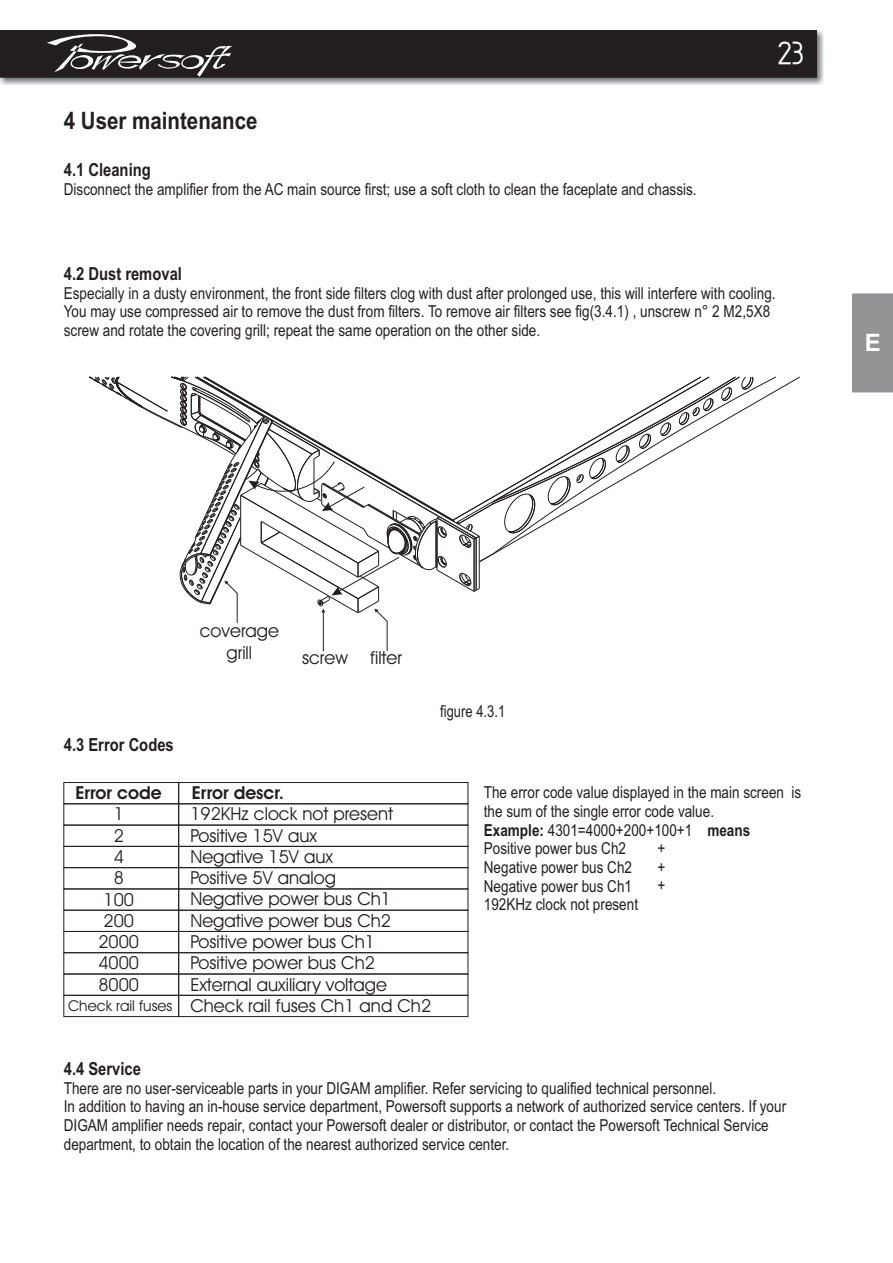
<style>
.page{position:relative;width:893px;height:1263px;background:#fff}
.page>*{position:absolute;margin:0;border:0;box-sizing:border-box;transform-origin:0 0}
.t1{font:700 36px "Solid Edge ISO";color:#fff}
.t2{font:700 24px "Arial Narrow";color:#231f20;scale:1.04 1}
.t3{font:700 24px "Arial";color:#fff}
.t4{font:18px/21.6px "Avant Garde Bk BT";color:#231f20;text-align:center}
.t5{font:700 18px "Arial Narrow";color:#231f20}
.t6{font:700 18px "Avant Garde Bk BT";color:#231f20}
.t7{font:16.5px/18.8px "Arial Narrow";color:#231f20}
.t8{font:16.5px "Arial Narrow";color:#231f20;scale:.96 1}
.t9{font:700 16.5px "Arial Narrow";color:#231f20}
.s1{font-size:15px}
.s2{font-weight:700}
</style>
<div class="page">
<svg style="left:89px;top:377px;width:663px;height:274px"></svg>
<img style="left:0;top:30px;width:823px;height:55px">
<div style="left:0;top:30px;width:816px;height:47px;background:#231f20"></div>
<svg style="left:47px;top:34px;width:185px;height:43px"></svg>
<div style="left:852px;top:293px;width:40px;height:99px;background:#929495"></div>
<div style="left:64px;top:782px;width:115px;height:22px;border:1px solid #231f20"></div>
<div style="left:178px;top:782px;width:290px;height:22px;border:1px solid #231f20"></div>
<div style="left:64px;top:825px;width:115px;height:22px;border:1px solid #231f20"></div>
<div style="left:178px;top:825px;width:290px;height:22px;border:1px solid #231f20"></div>
<div style="left:64px;top:846px;width:115px;height:22px;border:1px solid #231f20"></div>
<div style="left:178px;top:846px;width:290px;height:22px;border:1px solid #231f20"></div>
<div style="left:64px;top:868px;width:115px;height:21px;border:1px solid #231f20"></div>
<div style="left:178px;top:868px;width:290px;height:21px;border:1px solid #231f20"></div>
<div style="left:64px;top:910px;width:115px;height:22px;border:1px solid #231f20"></div>
<div style="left:178px;top:910px;width:290px;height:22px;border:1px solid #231f20"></div>
<div style="left:64px;top:931px;width:115px;height:22px;border:1px solid #231f20"></div>
<div style="left:178px;top:931px;width:290px;height:22px;border:1px solid #231f20"></div>
<div style="left:64px;top:953px;width:115px;height:21px;border:1px solid #231f20"></div>
<div style="left:178px;top:953px;width:290px;height:21px;border:1px solid #231f20"></div>
<div style="left:64px;top:974px;width:115px;height:21px;border:1px solid #231f20"></div>
<div style="left:178px;top:974px;width:290px;height:21px;border:1px solid #231f20"></div>
<div style="left:64px;top:995px;width:115px;height:22px;border:1px solid #231f20"></div>
<div style="left:178px;top:995px;width:290px;height:22px;border:1px solid #231f20"></div>
<h2 class="t2" style="left:64px;top:112px;width:188px">4 User maintenance</h2>
<p class="t5" style="left:64px;top:163px;width:88px">4.1 Cleaning</p>
<p class="t7" style="left:64px;top:181px;width:634px">Disconnect the amplifier from the AC main source first; use a soft cloth to clean the faceplate and chassis.</p>
<h1 class="t1" style="left:778px;top:31px;width:27px">23</h1>
<p class="t5" style="left:64px;top:267px;width:120px">4.2 Dust removal</p>
<p class="t7" style="left:64px;top:285px;width:713px">Especially in a dusty environment, the front side filters clog with dust after prolonged use, this will interfere with cooling.<br>You may use compressed air to remove the dust from filters. To remove air filters see fig(3.4.1) , unscrew n° 2 M2,5X8 screw and rotate the covering grill; repeat the same operation on the other side.</p>
<h2 class="t3" style="left:864px;top:333px;width:18px">E</h2>
<p class="t4" style="left:200px;top:622px;width:81px">coverage grill</p>
<p class="t4" style="left:302px;top:649px;width:101px">screw filter</p>
<p class="t5" style="left:64px;top:737px;width:111px">4.3 Error Codes</p>
<p class="t6" style="left:75px;top:786px;width:88px">Error code</p>
<p class="t6" style="left:192px;top:786px;width:94px">Error descr.</p>
<p class="t4" style="left:114px;top:805px;width:12px">1</p>
<p class="t4" style="left:190px;top:805px;width:204px">192KHz clock not present</p>
<p class="t4" style="left:114px;top:826px;width:12px">2</p>
<p class="t4" style="left:190px;top:826px;width:128px">Positive 15V aux</p>
<p class="t4" style="left:114px;top:848px;width:12px">4</p>
<p class="t4" style="left:190px;top:847px;width:144px">Negative 15V aux</p>
<p class="t4" style="left:114px;top:869px;width:12px">8</p>
<p class="t4" style="left:190px;top:869px;width:147px">Positive 5V analog</p>
<p class="t4" style="left:104px;top:890px;width:32px">100</p>
<p class="t4" style="left:190px;top:890px;width:202px">Negative power bus Ch1</p>
<p class="t4" style="left:104px;top:911px;width:32px">200</p>
<p class="t4" style="left:190px;top:911px;width:202px">Negative power bus Ch2</p>
<p class="t4" style="left:98px;top:933px;width:42px">2000</p>
<p class="t4" style="left:190px;top:933px;width:186px">Positive power bus Ch1</p>
<p class="t4" style="left:98px;top:954px;width:42px">4000</p>
<p class="t4" style="left:190px;top:954px;width:186px">Positive power bus Ch2</p>
<p class="t4" style="left:98px;top:975px;width:42px">8000</p>
<p class="t4" style="left:68px;top:975px;width:364px;text-align:left;text-indent:122px">External auxiliary voltage<br><span class="s1">Check rail fuses</span> Check rail fuses Ch1 and Ch2</p>
<p class="t8" style="left:440px;top:705px;width:69px">figure 4.3.1</p>
<p class="t7" style="left:484px;top:785px;width:319px">The error code value displayed in the main screen is the sum of the single error code value.<br><span class="s2">Example:</span> 4301=4000+200+100+1<br>Positive power bus Ch2<br>Negative power bus Ch2<br>Negative power bus Ch1<br>192KHz clock not present</p>
<p class="t9" style="left:707px;top:824px;width:44px">means</p>
<p class="t7" style="left:657px;top:840px;width:9px;text-align:justify">+ + +</p>
<p class="t5" style="left:64px;top:1061px;width:79px">4.4 Service</p>
<p class="t7" style="left:64px;top:1080px;width:724px">There are no user-serviceable parts in your DIGAM amplifier. Refer servicing to qualified technical personnel.<br>In addition to having an in-house service department, Powersoft supports a network of authorized service centers. If your DIGAM amplifier needs repair, contact your Powersoft dealer or distributor, or contact the Powersoft Technical Service department, to obtain the location of the nearest authorized service center.</p>
</div>
